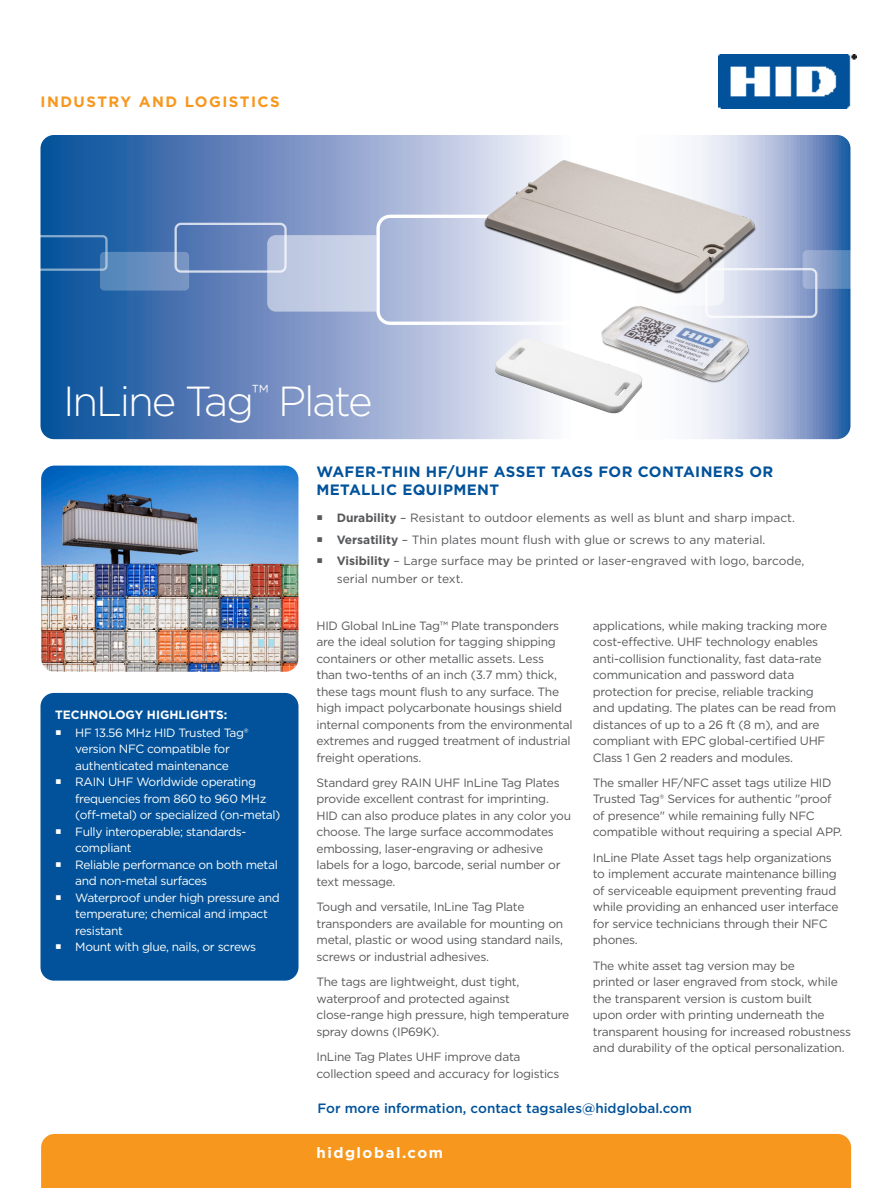
<style>
.page{position:relative;width:891px;height:1188px;background:#fff}
.page>*{position:absolute;margin:0;border:0;box-sizing:border-box;transform-origin:0 0}
.t1{font:300 42px "Gotham";letter-spacing:-.05em;color:#fff}
.sub_head{font:700 15px/18px "Gotham";letter-spacing:.025em;color:#01529a}
.t2{font:700 15px "Gotham";letter-spacing:.1em;color:#f7971d}
.t3{font:700 15px "Gotham";letter-spacing:.1em;color:#fff}
.t4{font:500 13.5px "Gotham";color:#01529a}
.Body{font:12px/16.5px "Gotham";letter-spacing:-.02em;color:#57585a}
.t5{font:12px/16.5px "Gotham";letter-spacing:-.03em;color:#fff}
.Body-2{font:12px/18px "Gotham";color:#57585a}
.t6{font:700 12px "Gotham";color:#fff}
.s1{font-weight:700}
</style>
<div class="page">
<img style="left:719px;top:54px;width:138px;height:54px">
<svg style="left:40px;top:135px;width:810px;height:304px;background:#7795c4"></svg>
<img style="left:41px;top:466px;width:257px;height:206px">
<div style="left:41px;top:1134px;width:810px;height:54px;background:#f7971d"></div>
<div style="left:175px;top:223px;width:112px;height:50px;border:2px solid #fff;border-radius:5px"></div>
<svg style="left:100px;top:252px;width:89px;height:39px;background:#678fbf"></svg>
<svg style="left:40px;top:235px;width:68px;height:36px;background:#2868a8"></svg>
<div style="left:376px;top:215px;width:238px;height:110px;border:3px solid #fff;border-radius:12px"></div>
<svg style="left:267px;top:235px;width:109px;height:77px;background:#c3cce3"></svg>
<div style="left:705px;top:268px;width:112px;height:50px;border:2px solid #fff;border-radius:5px"></div>
<svg style="left:803px;top:250px;width:47px;height:39px;background:#819dc8"></svg>
<div style="left:40px;top:693px;width:258px;height:288px;background:#01529a;border-radius:14px"></div>
<img style="left:481px;top:149px;width:277px;height:276px">
<p class="t2" style="left:40px;top:92px;width:241px">INDUSTRY AND LOGISTICS</p>
<p class="t1" style="left:63px;top:375px;width:311px">InLine Tag<sup>™</sup> Plate</p>
<p class="t6" style="left:55px;top:707px;width:174px">TECHNOLOGY HIGHLIGHTS:</p>
<p class="t5" style="left:75px;top:724px;width:175px">HF 13.56 MHz HID Trusted Tag® version NFC compatible for authenticated maintenance</p>
<p class="t5" style="left:75px;top:773px;width:207px">RAIN UHF Worldwide operating frequencies from 860 to 960 MHz (off-metal) or specialized (on-metal)</p>
<p class="t5" style="left:75px;top:823px;width:173px">Fully interoperable; standards&shy;compliant</p>
<p class="t5" style="left:75px;top:856px;width:204px">Reliable performance on both metal and non-metal surfaces</p>
<p class="t5" style="left:75px;top:889px;width:206px">Waterproof under high pressure and temperature; chemical and impact resistant</p>
<p class="t5" style="left:75px;top:938px;width:182px">Mount with glue, nails, or screws</p>
<p class="sub_head" style="left:316px;top:463px;width:458px">WAFER-THIN HF/UHF ASSET TAGS FOR CONTAINERS OR<br>METALLIC EQUIPMENT</p>
<p class="Body-2" style="left:337px;top:509px;width:460px"><span class="s1">Durability</span> – Resistant to outdoor elements as well as blunt and sharp impact.</p>
<p class="Body-2" style="left:337px;top:530px;width:430px"><span class="s1">Versatility</span> – Thin plates mount flush with glue or screws to any material.</p>
<p class="Body-2" style="left:337px;top:552px;width:469px"><span class="s1">Visibility</span> – Large surface may be printed or laser-engraved with logo, barcode, serial number or text.</p>
<p class="Body" style="left:316px;top:617px;width:258px">HID Global InLine Tag™ Plate transponders are the ideal solution for tagging shipping containers or other metallic assets. Less than two-tenths of an inch (3.7 mm) thick, these tags mount flush to any surface. The high impact polycarbonate housings shield internal components from the environmental extremes and rugged treatment of industrial freight operations.</p>
<p class="Body" style="left:316px;top:774px;width:256px">Standard grey RAIN UHF InLine Tag Plates provide excellent contrast for imprinting.<br>HID can also produce plates in any color you choose. The large surface accommodates embossing, laser-engraving or adhesive labels for a logo, barcode, serial number or text message.</p>
<p class="Body" style="left:316px;top:899px;width:248px">Tough and versatile, InLine Tag Plate transponders are available for mounting on metal, plastic or wood using standard nails, screws or industrial adhesives.</p>
<p class="Body" style="left:316px;top:973px;width:254px">The tags are lightweight, dust tight, waterproof and protected against close-range high pressure, high temperature spray downs (IP69K).</p>
<p class="Body" style="left:316px;top:1048px;width:245px">InLine Tag Plates UHF improve data collection speed and accuracy for logistics</p>
<p class="Body" style="left:593px;top:617px;width:245px">applications, while making tracking more cost-effective. UHF technology enables anti-collision functionality, fast data-rate communication and password data protection for precise, reliable tracking and updating. The plates can be read from distances of up to a 26 ft (8 m), and are compliant with EPC global-certified UHF Class 1 Gen 2 readers and modules.</p>
<p class="Body" style="left:593px;top:774px;width:251px">The smaller HF/NFC asset tags utilize HID Trusted Tag® Services for authentic "proof of presence" while remaining fully NFC compatible without requiring a special APP.</p>
<p class="Body" style="left:593px;top:849px;width:247px">InLine Plate Asset tags help organizations to implement accurate maintenance billing of serviceable equipment preventing fraud while providing an enhanced user interface for service technicians through their NFC phones.</p>
<p class="Body" style="left:593px;top:957px;width:260px">The white asset tag version may be<br>printed or laser engraved from stock, while the transparent version is custom built<br>upon order with printing underneath the transparent housing for increased robustness and durability of the optical personalization.</p>
<p class="t4" style="left:318px;top:1100px;width:376px">For more information, contact tagsales@hidglobal.com</p>
<p class="t3" style="left:316px;top:1142px;width:128px">hidglobal.com</p>
</div>
